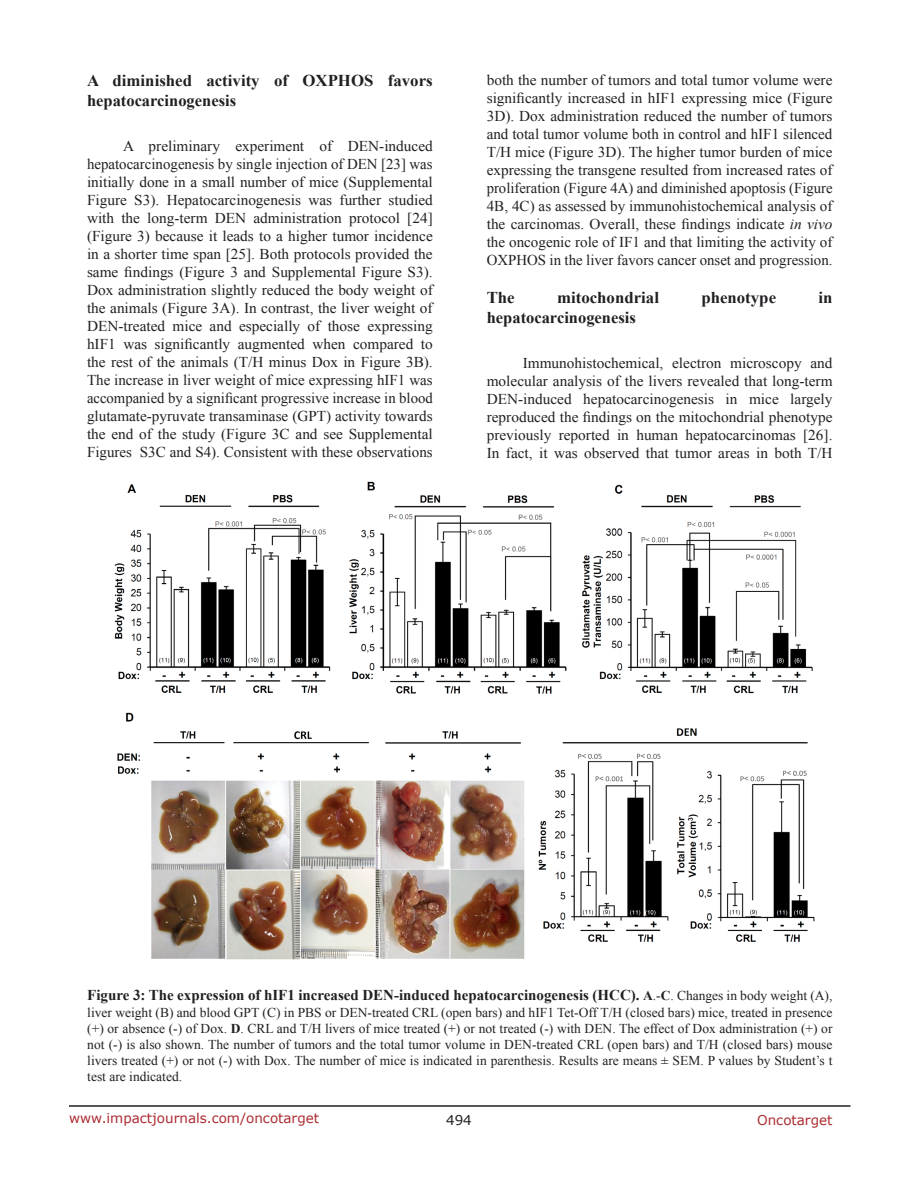
<style>
.page{position:relative;width:918px;height:1188px;background:#fff}
.page>*{position:absolute;margin:0;border:0;box-sizing:border-box;transform-origin:0 0}
.SubHeading{font:700 16.5px/19.8px "Times New Roman";color:#221f22}
.BodyText{font:15px/18px "Times New Roman";color:#221f22;text-align:justify}
.FigureText{font:700 15px "Times New Roman";color:#221f22}
.FigureText-2{font:13.5px/16.2px "Times New Roman";color:#221f22;text-align:justify}
.t1{font:13.5px "Verdana";color:#ac2b31}
.t2{font:13.5px "Verdana";color:#221f22}
.s1{font-style:italic}
.s2{font-size:13.5px}
.s3{font-weight:400;font-size:13.5px}
.s4{font-weight:700}
</style>
<div class="page">
<hr style="left:69px;top:1105px;width:781px;height:2px;background:#231f20">
<img style="left:114px;top:481px;width:701px;height:479px">
<p class="SubHeading" style="left:87px;top:70px;width:347px">A diminished activity of OXPHOS favors hepatocarcinogenesis</p>
<p class="BodyText" style="left:87px;top:137px;width:347px;text-indent:36px">A preliminary experiment of DEN-induced hepatocarcinogenesis by single injection of DEN [23] was initially done in a small number of mice (Supplemental Figure S3). Hepatocarcinogenesis was further studied with the long-term DEN administration protocol [24] (Figure 3) because it leads to a higher tumor incidence in a shorter time span [25]. Both protocols provided the same findings (Figure 3 and Supplemental Figure S3).<br>Dox administration slightly reduced the body weight of the animals (Figure 3A). In contrast, the liver weight of DEN-treated mice and especially of those expressing hIF1 was significantly augmented when compared to the rest of the animals (T/H minus Dox in Figure 3B).<br>The increase in liver weight of mice expressing hIF1 was accompanied by a significant progressive increase in blood glutamate-pyruvate transaminase (GPT) activity towards the end of the study (Figure 3C and see Supplemental Figures S3C and S4). Consistent with these observations</p>
<p class="BodyText" style="left:487px;top:71px;width:347px">both the number of tumors and total tumor volume were significantly increased in hIF1 expressing mice (Figure 3D). Dox administration reduced the number of tumors and total tumor volume both in control and hIF1 silenced T/H mice (Figure 3D). The higher tumor burden of mice expressing the transgene resulted from increased rates of proliferation (Figure 4A) and diminished apoptosis (Figure 4B, 4C) as assessed by immunohistochemical analysis of the carcinomas. Overall, these findings indicate <span class="s1">in vivo </span>the oncogenic role of IF1 and that limiting the activity of OXPHOS in the liver favors cancer onset and progression.</p>
<p class="SubHeading" style="left:487px;top:287px;width:30px">The</p>
<p class="SubHeading" style="left:557px;top:287px;width:103px">mitochondrial</p>
<p class="SubHeading" style="left:701px;top:287px;width:76px">phenotype</p>
<p class="SubHeading" style="left:818px;top:287px;width:16px">in</p>
<p class="SubHeading" style="left:487px;top:307px;width:151px">hepatocarcinogenesis</p>
<p class="BodyText" style="left:487px;top:354px;width:347px;text-indent:36px">Immunohistochemical, electron microscopy and molecular analysis of the livers revealed that long-term DEN-induced hepatocarcinogenesis in mice largely reproduced the findings on the mitochondrial phenotype previously reported in human hepatocarcinomas [26].<br>In fact, it was observed that tumor areas in both T/H</p>
<p class="FigureText" style="left:87px;top:985px;width:747px">Figure 3: The expression of hIF1 increased DEN-induced hepatocarcinogenesis (HCC). <span class="s2">A</span><span class="s3">.-</span><span class="s2">C</span><span class="s3">. Changes in body weight (A),</span></p>
<p class="FigureText-2" style="left:87px;top:1004px;width:747px">liver weight (B) and blood GPT (C) in PBS or DEN-treated CRL (open bars) and hIF1 Tet-Off T/H (closed bars) mice, treated in presence (+) or absence (-) of Dox. <span class="s4">D</span>. CRL and T/H livers of mice treated (+) or not treated (-) with DEN. The effect of Dox administration (+) or not (-) is also shown. The number of tumors and the total tumor volume in DEN-treated CRL (open bars) and T/H (closed bars) mouse livers treated (+) or not (-) with Dox. The number of mice is indicated in parenthesis. Results are means ± SEM. P values by Student’s t test are indicated.</p>
<p class="t1" style="left:69px;top:1109px;width:252px">www.impactjournals.com/oncotarget</p>
<p class="t2" style="left:446px;top:1111px;width:27px">494</p>
<p class="t1" style="left:757px;top:1111px;width:77px">Oncotarget</p>
</div>
